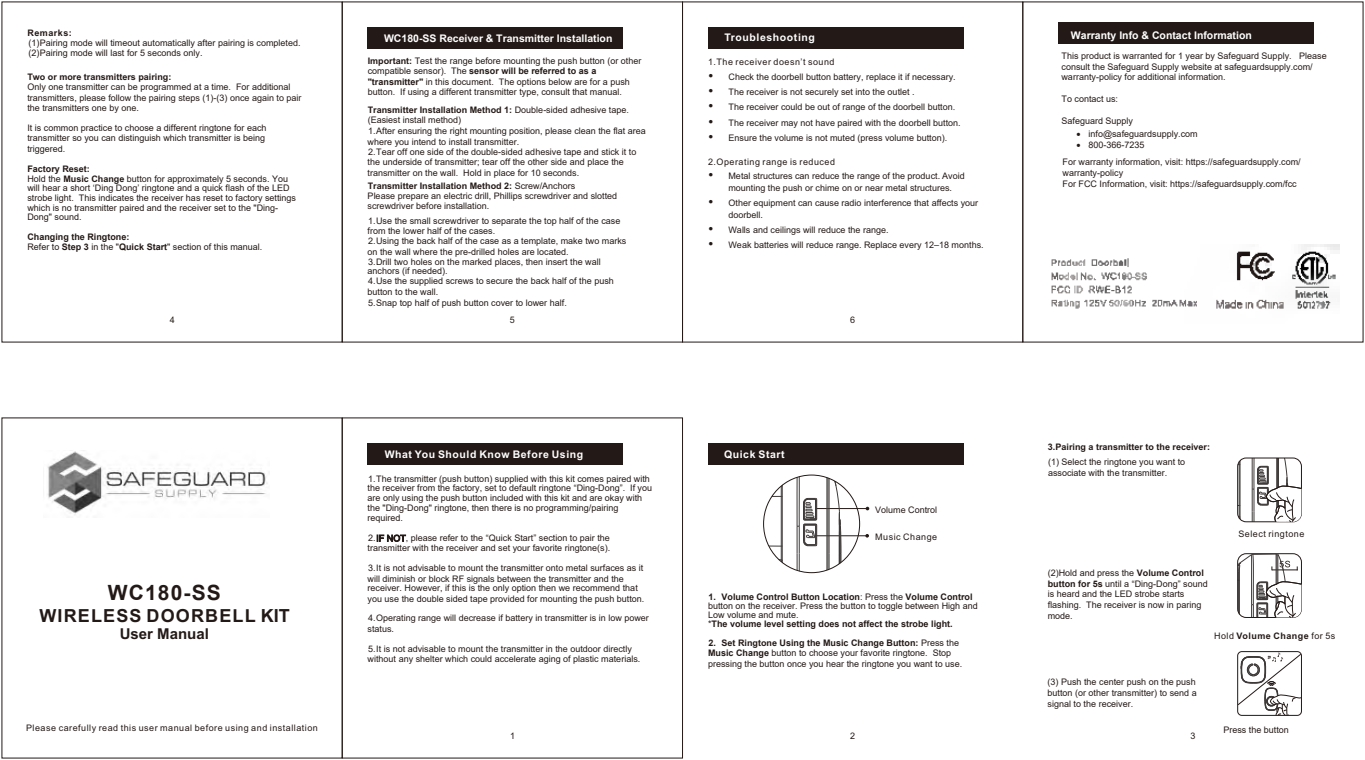
<style>
.page{position:relative;width:1365px;height:760px;background:#fff}
.page>*{position:absolute;margin:0;border:0;box-sizing:border-box;transform-origin:0 0}
.t1{font:700 21px "Arial";letter-spacing:.055em;color:#231916}
.t2{font:700 18px "Arial";letter-spacing:.065em;color:#231916}
.t3{font:700 15px "Arial";color:#231916}
.t4{font:700 10.5px "Arial";color:#fff}
.t5{font:700 10.5px "Arial";letter-spacing:.055em;color:#fff}
.t6{font:9px/10.4px "Arial";color:#231916}
.t7{font:700 9px/9px "Arial";color:#231916}
.t8{font:9px "Arial";letter-spacing:.055em;color:#231916}
.t9{font:700 9px "Arial";letter-spacing:.055em;color:#231916}
.s1{font-weight:700}
.s2{font-weight:400}
.s3{font-family:"Adobe Myungjo Std";font-weight:500}
</style>
<div class="page">
<div style="left:368px;top:27px;width:255px;height:22px;background:#231916"></div>
<div style="left:342px;top:417px;width:341px;height:341px;border:1px solid #231916"></div>
<div style="left:368px;top:443px;width:255px;height:22px;background:#231916"></div>
<div style="left:708px;top:443px;width:255px;height:22px;background:#231916"></div>
<hr style="left:815px;top:508px;width:51px;height:1px;background:#231916">
<svg style="left:865px;top:534px;width:4px;height:4px"></svg>
<hr style="left:815px;top:536px;width:52px;height:1px;background:#231916">
<hr style="left:826px;top:475px;width:1px;height:98px;background:#3e3a39">
<hr style="left:827px;top:475px;width:1px;height:98px;background:#3e3a39">
<svg style="left:828px;top:477px;width:13px;height:94px"></svg>
<svg style="left:763px;top:475px;width:54px;height:98px"></svg>
<hr style="left:1239px;top:458px;width:1px;height:64px;background:#3e3a39">
<div style="left:1237px;top:458px;width:64px;height:64px;border:1px solid #231916;border-radius:9px"></div>
<svg style="left:1251px;top:458px;width:51px;height:65px"></svg>
<svg style="left:1237px;top:554px;width:65px;height:64px"></svg>
<div style="left:1237px;top:651px;width:64px;height:65px;border:1px solid #231916;border-radius:4px"></div>
<svg style="left:1237px;top:652px;width:64px;height:63px"></svg>
<div style="left:708px;top:27px;width:255px;height:22px;background:#231916"></div>
<div style="left:1058px;top:23px;width:255px;height:21px;background:#231916"></div>
<img style="left:1051px;top:245px;width:288px;height:64px">
<img style="left:47px;top:451px;width:221px;height:64px">
<p class="t9" style="left:27px;top:29px;width:46px">Remarks:</p>
<p class="t6" style="left:28px;top:38px;width:274px;line-height:9.8px">(1)Pairing mode will timeout automatically after pairing is completed. (2)Pairing mode will last for 5 seconds only.</p>
<p class="t7" style="left:27px;top:73px;width:146px">Two or more transmitters pairing:</p>
<p class="t6" style="left:27px;top:82px;width:276px">Only one transmitter can be programmed at a time. For additional transmitters, please follow the pairing steps (1)-(3) once again to pair the transmitters one by one.</p>
<p class="t6" style="left:27px;top:123px;width:241px">It is common practice to choose a different ringtone for each transmitter so you can distinguish which transmitter is being triggered.</p>
<p class="t6" style="left:27px;top:164px;width:270px;line-height:9.8px"><span class="s1">Factory Reset:<br></span>Hold the <span class="s1">Music Change</span> button for approximately 5 seconds. You will hear a short ‘Ding Dong’ ringtone and a quick flash of the LED strobe light. This indicates the receiver has reset to factory settings which is no transmitter paired and the receiver set to the "Ding-Dong" sound.</p>
<p class="t7" style="left:27px;top:232px;width:236px;line-height:9.9px">Changing the Ringtone:<br><span class="s2">Refer to</span> Step 3 <span class="s2">in the "</span>Quick Start<span class="s2">" section of this manual.</span></p>
<p class="t6" style="left:170px;top:316px;width:7px">4</p>
<p class="t4" style="left:384px;top:31px;width:230px">WC180-SS Receiver &amp; Transmitter Installation</p>
<p class="t6" style="left:368px;top:56px;width:275px"><span class="s1">Important:</span> Test the range before mounting the push button (or other compatible sensor). The <span class="s1">sensor will be referred to as a "transmitter"</span> in this document. The options below are for a push button. If using a different transmitter type, consult that manual.</p>
<p class="t6" style="left:368px;top:106px;width:263px;line-height:9.6px"><span class="s1">Transmitter Installation Method 1:</span> Double-sided adhesive tape. (Easiest install method)</p>
<p class="t6" style="left:368px;top:126px;width:280px">1.After ensuring the right mounting position, please clean the flat area where you intend to install transmitter.<br>2.Tear off one side of the double-sided adhesive tape and stick it to the underside of transmitter; tear off the other side and place the transmitter on the wall. Hold in place for 10 seconds.</p>
<p class="t6" style="left:368px;top:182px;width:251px"><span class="s1">Transmitter Installation Method 2:</span> Screw/Anchors<br>Please prepare an electric drill, Phillips screwdriver and slotted screwdriver before installation.</p>
<p class="t6" style="left:368px;top:216px;width:260px">1.Use the small screwdriver to separate the top half of the case from the lower half of the cases.<br>2.Using the back half of the case as a template, make two marks on the wall where the pre-drilled holes are located.<br>3.Drill two holes on the marked places, then insert the wall anchors (if needed).<br>4.Use the supplied screws to secure the back half of the push button to the wall.<br>5.Snap top half of push button cover to lower half.</p>
<p class="t6" style="left:510px;top:315px;width:7px">5</p>
<p class="t5" style="left:724px;top:33px;width:92px">Troubleshooting</p>
<p class="t4" style="left:1071px;top:27px;width:182px">Warranty Info &amp; Contact Information</p>
<p class="t6" style="left:728px;top:70px;width:234px;line-height:15.3px">Check the doorbell button battery, replace it if necessary.<br>The receiver is not securely set into the outlet .<br>The receiver could be out of range of the doorbell button<span class="s3">.<br></span>The receiver may not have paired with the doorbell button.<br>Ensure the volume is not muted (press volume button).</p>
<p class="t6" style="left:1062px;top:157px;width:240px;line-height:10.8px">For warranty information, visit: https://safeguardsupply.com/ warranty-policy<br>For FCC Information, visit: https://safeguardsupply.com/fcc</p>
<p class="t8" style="left:708px;top:58px;width:128px">1.The receiver doesn’t sound</p>
<p class="t6" style="left:1061px;top:50px;width:267px;line-height:10.8px">This product is warranted for 1 year by Safeguard Supply. Please consult the Safeguard Supply website at safeguardsupply.com/ warranty-policy for additional information.</p>
<p class="t6" style="left:1061px;top:94px;width:58px">To contact us:</p>
<p class="t6" style="left:1061px;top:115px;width:73px">Safeguard Supply</p>
<p class="t6" style="left:1076px;top:129px;width:123px">• info@safeguardsupply.com</p>
<p class="t6" style="left:1076px;top:140px;width:70px">• 800-366-7235</p>
<p class="t6" style="left:728px;top:155px;width:238px;line-height:14.5px;text-indent:-20px">2.Operating range is reduced<br>Metal structures can reduce the range of the product. Avoid</p>
<p class="t6" style="left:728px;top:182px;width:251px;line-height:14.5px">mounting the push or chime on or near metal structures.<br>Other equipment can cause radio interference that affects your</p>
<p class="t6" style="left:728px;top:208px;width:257px;line-height:15px">doorbell.<br>Walls and ceilings will reduce the range.<br>Weak batteries will reduce range. Replace every 12–18 months.</p>
<p class="t6" style="left:850px;top:315px;width:7px">6</p>
<h1 class="t1" style="left:108px;top:578px;width:115px">WC180-SS</h1>
<h2 class="t2" style="left:39px;top:608px;width:252px">WIRELESS DOORBELL KIT</h2>
<h3 class="t3" style="left:120px;top:628px;width:91px">User Manual</h3>
<p class="t5" style="left:385px;top:450px;width:200px">What You Should Know Before Using</p>
<p class="t6" style="left:368px;top:473px;width:286px;line-height:9.9px">1.The transmitter (push button) supplied with this kit comes paired with the receiver from the factory, set to default ringtone “Ding-Dong”. If you are only using the push button included with this kit and are okay with the "Ding-Dong" ringtone, then there is no programming/pairing required.</p>
<p class="t6" style="left:368px;top:533px;width:244px;line-height:9.9px">2.IF NOT, please refer to the “Quick Start” section to pair the transmitter with the receiver and set your favorite ringtone(s).</p>
<p class="t6" style="left:368px;top:563px;width:278px">3.It is not advisable to mount the transmitter onto metal surfaces as it will diminish or block RF signals between the transmitter and the receiver. However, if this is the only option then we recommend that you use the double sided tape provided for mounting the push button.</p>
<p class="t6" style="left:368px;top:613px;width:283px">4.Operating range will decrease if battery in transmitter is in low power status.</p>
<p class="t6" style="left:368px;top:643px;width:274px">5.It is not advisable to mount the transmitter in the outdoor directly without any shelter which could accelerate aging of plastic materials.</p>
<p class="t5" style="left:724px;top:450px;width:62px">Quick Start</p>
<p class="t6" style="left:875px;top:506px;width:64px">Volume Control</p>
<p class="t8" style="left:875px;top:533px;width:64px">Music Change</p>
<p class="t7" style="left:708px;top:593px;width:271px">1. Volume Control Button Location<span class="s2">: Press the</span> Volume Control <span class="s2">button on the receiver. Press the button to toggle between High and Low volume and mute.<br>*</span>The volume level setting does not affect the strobe light.</p>
<p class="t6" style="left:708px;top:637px;width:256px"><span class="s1">2. Set Ringtone Using the Music Change Button:</span> Press the<br><span class="s1">Music Change</span> button to choose your favorite ringtone. Stop pressing the button once you hear the ringtone you want to use.</p>
<p class="t7" style="left:1048px;top:443px;width:164px">3.Pairing a transmitter to the receiver:</p>
<p class="t6" style="left:1048px;top:458px;width:139px">(1) Select the ringtone you want to associate with the transmitter.</p>
<p class="t6" style="left:1047px;top:568px;width:162px;line-height:10.8px">(2)Hold and press the <span class="s1">Volume Control button for 5s</span> until a “Ding-Dong” sound is heard and the LED strobe starts flashing. The receiver is now in paring mode.</p>
<p class="t8" style="left:1238px;top:530px;width:68px">Select ringtone</p>
<p class="t9" style="left:1214px;top:632px;width:123px"><span class="s2">Hold</span> Volume Change <span class="s2">for 5s</span></p>
<p class="t6" style="left:1047px;top:677px;width:151px;line-height:10.8px;text-align:justify">(3) Push the center push on the push button (or other transmitter) to send a signal to the receiver.</p>
<p class="t8" style="left:26px;top:724px;width:293px">Please carefully read this user manual before using and installation</p>
<p class="t6" style="left:510px;top:732px;width:7px">1</p>
<p class="t6" style="left:850px;top:732px;width:7px">2</p>
<p class="t6" style="left:1190px;top:732px;width:7px">3</p>
<p class="t6" style="left:1223px;top:724px;width:67px">Press the button</p>
</div>
